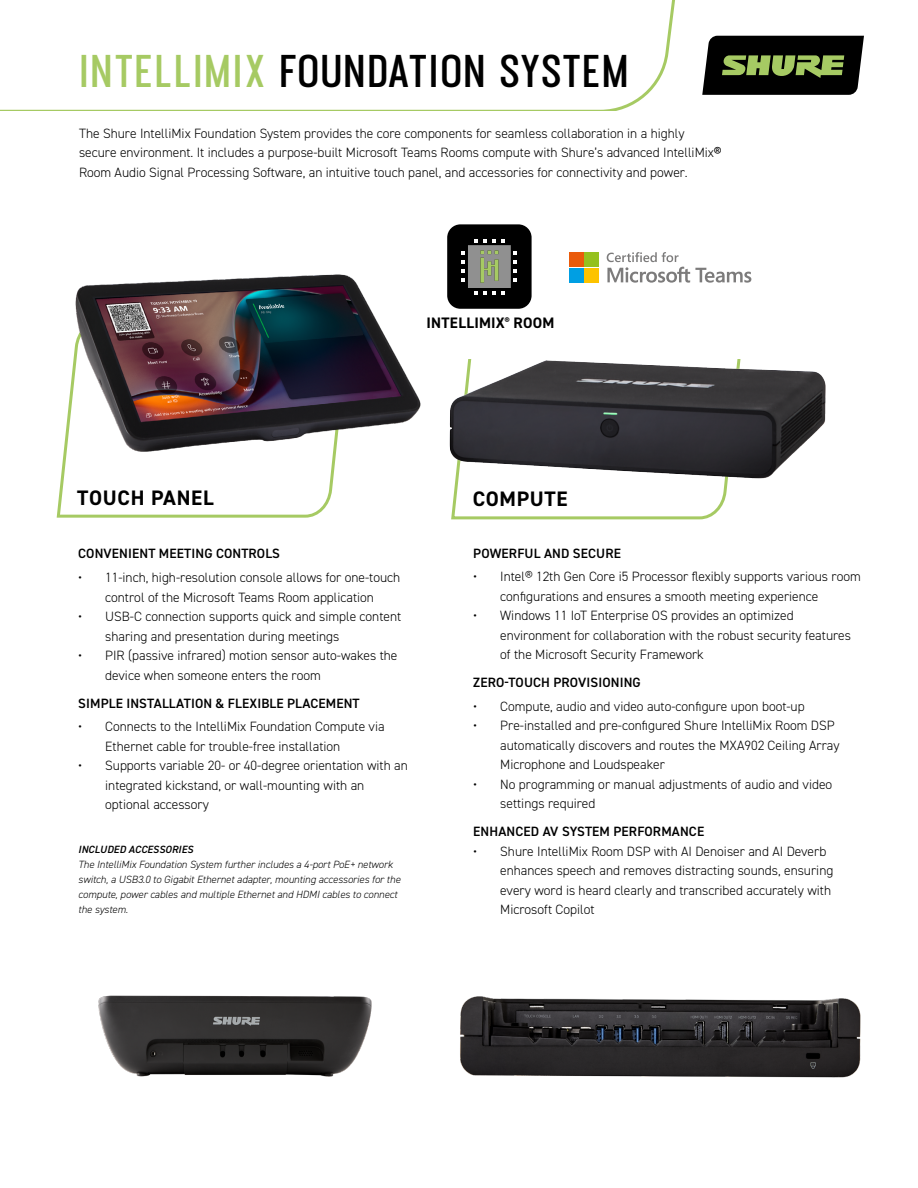
<style>
.page{position:relative;width:918px;height:1188px;background:#fff}
.page>*{position:absolute;margin:0;border:0;box-sizing:border-box;transform-origin:0 0}
.t1{font:700 40.5px "Ostrich Proper";color:#000}
.t2{font:700 21px "DIN2014";letter-spacing:.035em;color:#000}
.t3{font:700 15.15px "DIN2014";letter-spacing:.02em;color:#000}
.t4{font:300 13.5px/19.5px "DIN2014";color:#000}
.t5{font:600 13.5px "DIN2014";letter-spacing:.01em;color:#000}
.t6{font:italic 300 10.5px/15px "DIN2014";color:#000}
.t7{font:italic 600 10.5px "DIN2014";letter-spacing:.01em;color:#000}
.s1{color:#a6ca63}
.s2{font-weight:400}
</style>
<div class="page">
<svg style="left:56px;top:470px;width:279px;height:48px"></svg>
<svg style="left:0;top:0;width:717px;height:111px"></svg>
<img style="left:460px;top:996px;width:401px;height:82px">
<img style="left:98px;top:995px;width:274px;height:82px">
<img style="left:61px;top:274px;width:338px;height:196px">
<img style="left:399px;top:224px;width:427px;height:296px">
<div style="left:447px;top:224px;width:85px;height:85px;background:#000;border-radius:13px"></div>
<svg style="left:461px;top:239px;width:56px;height:56px"></svg>
<svg style="left:702px;top:36px;width:162px;height:59px;background:#2d3420"></svg>
<div style="left:569px;top:253px;width:14px;height:14px;background:#ea5b0b"></div>
<div style="left:585px;top:253px;width:14px;height:14px;background:#95c11f"></div>
<div style="left:569px;top:268px;width:14px;height:14px;background:#009fe3"></div>
<div style="left:585px;top:268px;width:14px;height:14px;background:#fdc300"></div>
<svg style="left:607px;top:252px;width:144px;height:31px"></svg>
<h1 class="t1" style="left:79px;top:46px;width:552px"><span class="s1">INTELLIMIX</span> FOUNDATION SYSTEM</h1>
<p class="t4" style="left:79px;top:124px;width:644px">The Shure IntelliMix Foundation System provides the core components for seamless collaboration in a highly secure environment. It includes a purpose-built Microsoft Teams Rooms compute with Shure’s advanced IntelliMix<span class="s2">®<br></span>Room Audio Signal Processing Software, an intuitive touch panel, and accessories for connectivity and power.</p>
<p class="t3" style="left:426px;top:313px;width:130px">INTELLIMIX<sup>®</sup> ROOM</p>
<h2 class="t2" style="left:77px;top:484px;width:138px">TOUCH PANEL</h2>
<p class="t5" style="left:78px;top:545px;width:203px">CONVENIENT MEETING CONTROLS</p>
<p class="t4" style="left:78px;top:568px;width:324px;text-align:center">• 11-inch, high-resolution console allows for one-touch control of the Microsoft Teams Room application</p>
<p class="t4" style="left:105px;top:607px;width:298px;text-indent:-27px">• USB-C connection supports quick and simple content sharing and presentation during meetings</p>
<p class="t4" style="left:105px;top:646px;width:294px;text-indent:-27px">• PIR (passive infrared) motion sensor auto-wakes the device when someone enters the room</p>
<p class="t5" style="left:78px;top:694px;width:283px">SIMPLE INSTALLATION &amp; FLEXIBLE PLACEMENT</p>
<p class="t4" style="left:105px;top:717px;width:281px;text-indent:-27px">• Connects to the IntelliMix Foundation Compute via<br>Ethernet cable for trouble-free installation</p>
<p class="t4" style="left:105px;top:756px;width:304px;text-indent:-27px">• Supports variable 20- or 40-degree orientation with an integrated kickstand, or wall-mounting with an optional accessory</p>
<p class="t7" style="left:78px;top:842px;width:116px">INCLUDED ACCESSORIES</p>
<p class="t6" style="left:78px;top:856px;width:324px">The IntelliMix Foundation System further includes a 4-port PoE+ network switch, a USB3.0 to Gigabit Ethernet adapter, mounting accessories for the compute, power cables and multiple Ethernet and HDMI cables to connect the system.</p>
<h2 class="t2" style="left:473px;top:485px;width:97px">COMPUTE</h2>
<p class="t5" style="left:473px;top:544px;width:149px">POWERFUL AND SECURE</p>
<p class="t4" style="left:500px;top:567px;width:362px;text-indent:-27px">• Intel® 12th Gen Core i5 Processor flexibly supports various room configurations and ensures a smooth meeting experience</p>
<p class="t4" style="left:500px;top:606px;width:352px;text-indent:-27px">• Windows 11 IoT Enterprise OS provides an optimized environment for collaboration with the robust security features of the Microsoft Security Framework</p>
<p class="t5" style="left:473px;top:674px;width:169px">ZERO-TOUCH PROVISIONING</p>
<p class="t4" style="left:473px;top:697px;width:333px">• Compute, audio and video auto-configure upon boot-up</p>
<p class="t4" style="left:500px;top:716px;width:341px;text-indent:-27px">• Pre-installed and pre-configured Shure IntelliMix Room DSP automatically discovers and routes the MXA902 Ceiling Array<br>Microphone and Loudspeaker</p>
<p class="t4" style="left:500px;top:775px;width:334px;text-indent:-27px">• No programming or manual adjustments of audio and video settings required</p>
<p class="t5" style="left:473px;top:823px;width:232px">ENHANCED AV SYSTEM PERFORMANCE</p>
<p class="t4" style="left:500px;top:842px;width:335px;text-indent:-27px">• Shure IntelliMix Room DSP with AI Denoiser and AI Deverb enhances speech and removes distracting sounds, ensuring every word is heard clearly and transcribed accurately with Microsoft Copilot</p>
</div>
